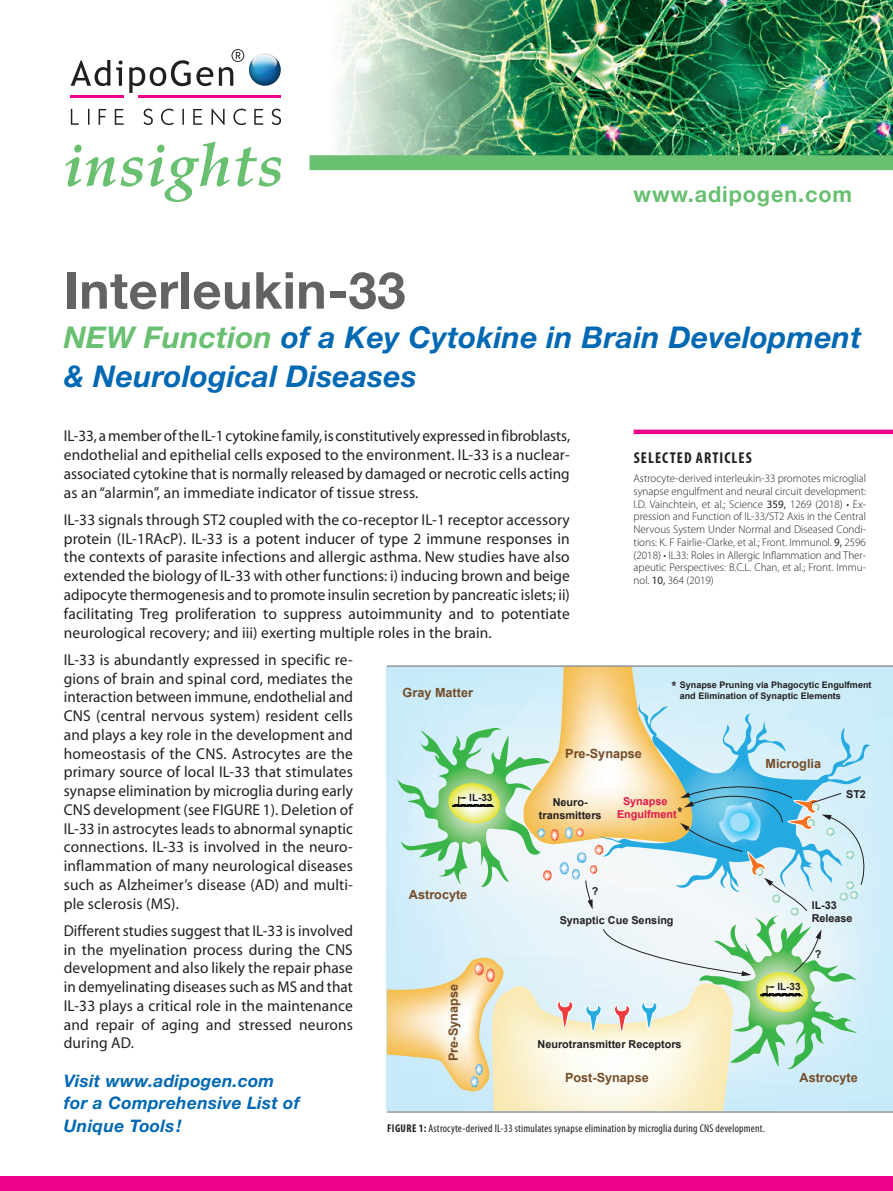
<style>
.page{position:relative;width:893px;height:1191px;background:#fff}
.page>*{position:absolute;margin:0;border:0;box-sizing:border-box;transform-origin:0 0}
.t1{font:700 51px "Helvetica Neue LT Std";letter-spacing:.01em;color:#636366}
.t2{font:italic 700 30px/39px "Helvetica Neue LT Std";letter-spacing:.01em;color:#0168b3}
.t3{font:700 22.2px "Helvetica Neue LT Std";letter-spacing:.04em;color:#69c071}
.t4{font:italic 700 17.25px/22.5px "Helvetica Neue LT Std";letter-spacing:.02em;color:#0168b3}
.t5{font:16.2px "Arial Narrow";color:#231f20}
.t6{font:15.75px/18.8px "Myriad Pro";letter-spacing:.01em;color:#231f20;text-align:justify}
.t7{font:15.75px/18.8px "Myriad Pro";letter-spacing:.01em;color:#231f20;text-align:justify;scale:.96 1}
.t8{font:700 condensed 15.75px "Myriad Pro";letter-spacing:.07em;color:#231f20}
.t9{font:700 12.6px "Arial";color:#744c27}
.t10{font:300 11.25px/12.8px "Myriad Pro";color:#231f20;text-align:justify}
.t11{font:condensed 11.25px "Myriad Pro";letter-spacing:.02em;color:#231f20}
.t12{font:700 10.8px/13px "Arial";color:#231f20;text-align:center}
.t13{font:700 10.8px/13px "Arial";color:#e5184c;text-align:center}
.t14{font:700 9.9px "Arial";color:#231f20}
.t15{font:700 9px/10.8px "Arial";color:#231f20}
.s1{color:#69c071}
.s2{font-weight:400}
.s3{font-weight:700}
</style>
<div class="page">
<img style="left:337px;top:0;width:556px;height:155px">
<div style="left:0;top:1176px;width:893px;height:15px;background:#ed028c"></div>
<div style="left:309px;top:155px;width:584px;height:15px;background:#69c071"></div>
<div style="left:387px;top:666px;width:506px;height:444px;background:#ccecf9"></div>
<svg style="left:387px;top:667px;width:484px;height:443px"></svg>
<hr style="left:387px;top:1111px;width:506px;height:1px;background:#939598">
<hr style="left:387px;top:665px;width:506px;height:2px;background:#939598">
<div style="left:634px;top:429px;width:259px;height:5px;background:#ed028c"></div>
<svg style="left:71px;top:60px;width:39px;height:26px"></svg>
<svg style="left:116px;top:61px;width:7px;height:25px"></svg>
<svg style="left:129px;top:60px;width:84px;height:33px"></svg>
<img style="left:249px;top:54px;width:32px;height:32px;border-radius:16px">
<svg style="left:219px;top:49px;width:25px;height:37px"></svg>
<hr style="left:70px;top:95px;width:54px;height:3px;background:#ed028c">
<hr style="left:138px;top:95px;width:143px;height:3px;background:#ed028c">
<svg style="left:71px;top:109px;width:8px;height:16px"></svg>
<svg style="left:88px;top:109px;width:1px;height:16px"></svg>
<svg style="left:99px;top:109px;width:7px;height:16px"></svg>
<svg style="left:115px;top:109px;width:9px;height:16px"></svg>
<svg style="left:144px;top:109px;width:9px;height:16px"></svg>
<svg style="left:161px;top:109px;width:12px;height:16px"></svg>
<svg style="left:182px;top:109px;width:2px;height:16px"></svg>
<svg style="left:193px;top:109px;width:9px;height:16px"></svg>
<svg style="left:212px;top:109px;width:13px;height:16px"></svg>
<svg style="left:233px;top:109px;width:13px;height:16px"></svg>
<svg style="left:254px;top:109px;width:9px;height:16px"></svg>
<svg style="left:272px;top:109px;width:9px;height:16px"></svg>
<svg style="left:65px;top:141px;width:216px;height:61px"></svg>
<h3 class="t3" style="left:634px;top:181px;width:220px">www.adipogen.com</h3>
<h1 class="t1" style="left:64px;top:259px;width:343px">Interleukin-33</h1>
<h2 class="t2" style="left:64px;top:317px;width:799px"><span class="s1">NEW Function</span> of a Key Cytokine in Brain Development &amp; Neurological Diseases</h2>
<p class="t7" style="left:64px;top:427px;width:529px">IL-33, a member of the IL-1 cytokine family, is constitutively expressed in fibroblasts, endothelial and epithelial cells exposed to the environment. IL-33 is a nuclear&shy;associated cytokine that is normally released by damaged or necrotic cells acting as an “alarmin”, an immediate indicator of tissue stress.</p>
<p class="t6" style="left:64px;top:510px;width:508px">IL-33 signals through ST2 coupled with the co-receptor IL-1 receptor accessory protein (IL-1RAcP). IL-33 is a potent inducer of type 2 immune responses in the contexts of parasite infections and allergic asthma. New studies have also extended the biology of IL-33 with other functions: i) inducing brown and beige adipocyte thermogenesis and to promote insulin secretion by pancreatic islets; ii) facilitating Treg proliferation to suppress autoimmunity and to potentiate neurological recovery; and iii) exerting multiple roles in the brain.</p>
<p class="t6" style="left:64px;top:650px;width:291px">IL-33 is abundantly expressed in specific re&shy;gions of brain and spinal cord, mediates the interaction between immune, endothelial and CNS (central nervous system) resident cells and plays a key role in the development and homeostasis of the CNS. Astrocytes are the primary source of local IL-33 that stimulates synapse elimination by microglia during early CNS development (see FIGURE 1). Deletion of IL-33 in astrocytes leads to abnormal synaptic connections. IL-33 is involved in the neuro&shy;inflammation of many neurological diseases such as Alzheimer’s disease (AD) and multi&shy;ple sclerosis (MS).</p>
<p class="t7" style="left:64px;top:921px;width:303px">Different studies suggest that IL-33 is involved in the myelination process during the CNS development and also likely the repair phase in demyelinating diseases such as MS and that IL-33 plays a critical role in the maintenance and repair of aging and stressed neurons during AD.</p>
<p class="t8" style="left:634px;top:449px;width:120px">SELECTED ARTICLES</p>
<p class="t10" style="left:634px;top:472px;width:234px">Astrocyte-derived interleukin-33 promotes microglial synapse engulfment and neural circuit development:<br>I.D. Vainchtein, et al.; Science <span class="s2">359,</span> 1269 (2018) • Ex&shy;pression and Function of IL-33/ST2 Axis in the Central Nervous System Under Normal and Diseased Condi&shy;tions: K. F Fairlie-Clarke, et al.; Front. Immunol. <span class="s2">9,</span> 2596 (2018) • IL33: Roles in Allergic Inflammation and Ther&shy;apeutic Perspectives: B.C.L. Chan, et al.; Front. Immu&shy;nol. <span class="s2">10,</span> 364 (2019)</p>
<p class="t5" style="left:671px;top:675px;width:7px">*</p>
<p class="t15" style="left:680px;top:680px;width:193px">Synapse Pruning via Phagocytic Engulfment and Elimination of Synaptic Elements</p>
<p class="t9" style="left:403px;top:684px;width:72px">Gray Matter</p>
<p class="t9" style="left:565px;top:745px;width:78px">Pre-Synapse</p>
<p class="t9" style="left:765px;top:754px;width:57px">Microglia</p>
<p class="t12" style="left:846px;top:788px;width:21px">ST2</p>
<p class="t14" style="left:469px;top:791px;width:25px">IL-33</p>
<p class="t13" style="left:617px;top:795px;width:61px">Synapse<br>Engulfment</p>
<p class="t12" style="left:539px;top:795px;width:64px">Neuro&shy;transmitters</p>
<p class="t5" style="left:677px;top:801px;width:7px">*</p>
<p class="t12" style="left:592px;top:884px;width:8px">?</p>
<p class="t9" style="left:409px;top:885px;width:60px">Astrocyte</p>
<p class="t12" style="left:812px;top:899px;width:42px;text-align:left">IL-33<br>Release</p>
<p class="t12" style="left:560px;top:913px;width:115px">Synaptic Cue Sensing</p>
<p class="t12" style="left:815px;top:947px;width:8px">?</p>
<p class="t14" style="left:777px;top:980px;width:25px">IL-33</p>
<p class="t9" style="left:444px;top:1061px;width:78px;rotate:-90deg">Pre-Synapse</p>
<p class="t12" style="left:538px;top:1038px;width:145px">Neurotransmitter Receptors</p>
<p class="t4" style="left:64px;top:1069px;width:238px">Visit www.adipogen.com for a Comprehensive List of<br>Unique Tools !</p>
<p class="t9" style="left:565px;top:1069px;width:85px">Post-Synapse</p>
<p class="t11" style="left:387px;top:1122px;width:379px"><span class="s3">FIGURE 1:</span> Astrocyte-derived IL-33 stimulates synapse elimination by microglia during CNS development.</p>
<p class="t9" style="left:799px;top:1068px;width:60px">Astrocyte</p>
</div>
